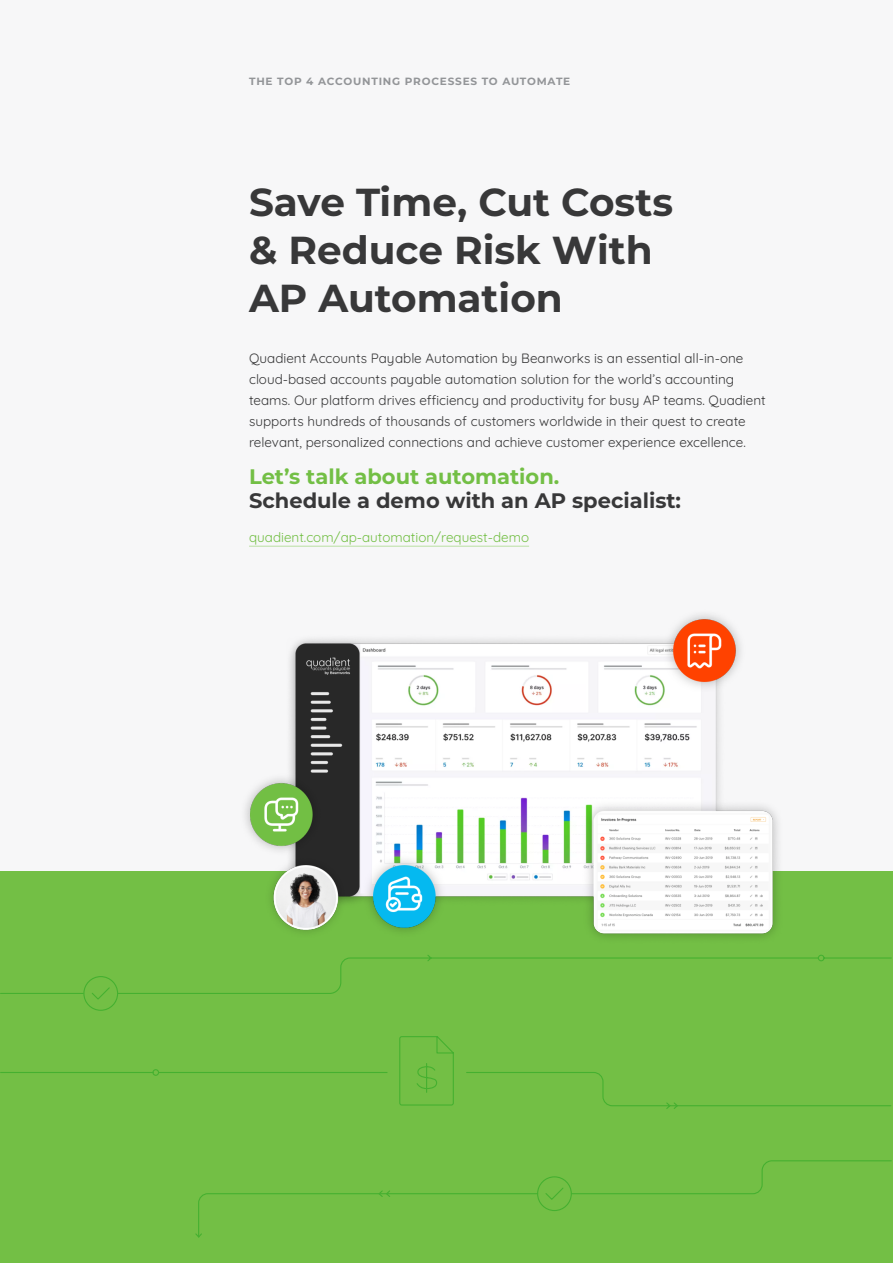
<style>
.page{position:relative;width:893px;height:1263px;background:#f7f7f8}
.page>*{position:absolute;margin:0;border:0;box-sizing:border-box;transform-origin:0 0}
.HEADING_1{font:700 39px/48px "Montserrat";color:#383839}
.HEADING_2{font:700 21px/24px "Montserrat";color:#383839}
.COPY{font:13.5px/21px "Quicksand";color:#383839}
.COPY-2{font:13.5px "Quicksand";color:#73bf45}
.t1{font:700 10.5px "Montserrat";letter-spacing:.075em;color:#939598}
.s1{color:#73bf45}
</style>
<div class="page">
<div style="left:0;top:872px;width:893px;height:391px;background:#73bf45"></div>
<svg style="left:0;top:954px;width:892px;height:257px"></svg>
<svg style="left:399px;top:1035px;width:55px;height:71px"></svg>
<svg style="left:194px;top:1189px;width:197px;height:49px"></svg>
<div style="left:83px;top:976px;width:35px;height:35px;border:1px solid #45b030;border-radius:50%"></div>
<svg style="left:91px;top:986px;width:20px;height:14px"></svg>
<div style="left:537px;top:1176px;width:35px;height:35px;border:1px solid #45b030;border-radius:50%"></div>
<svg style="left:544px;top:1186px;width:20px;height:15px"></svg>
<img style="left:225px;top:614px;width:563px;height:350px">
<hr style="left:249px;top:546px;width:280px;height:1px;background:#b9dfa2">
<p class="t1" style="left:249px;top:74px;width:323px">THE TOP 4 ACCOUNTING PROCESSES TO AUTOMATE</p>
<p class="HEADING_1" style="left:249px;top:177px;width:425px">Save Time, Cut Costs &amp; Reduce Risk With<br>AP Automation</p>
<p class="COPY" style="left:249px;top:346px;width:518px">Quadient Accounts Payable Automation by Beanworks is an essential all-in-one cloud-based accounts payable automation solution for the world’s accounting teams. Our platform drives efficiency and productivity for busy AP teams. Quadient supports hundreds of thousands of customers worldwide in their quest to create relevant, personalized connections and achieve customer experience excellence.</p>
<p class="HEADING_2" style="left:249px;top:463px;width:434px"><span class="s1">Let’s talk about automation.<br></span>Schedule a demo with an AP specialist:</p>
<p class="COPY-2" style="left:249px;top:526px;width:281px">quadient.com/ap-automation/request-demo</p>
</div>
